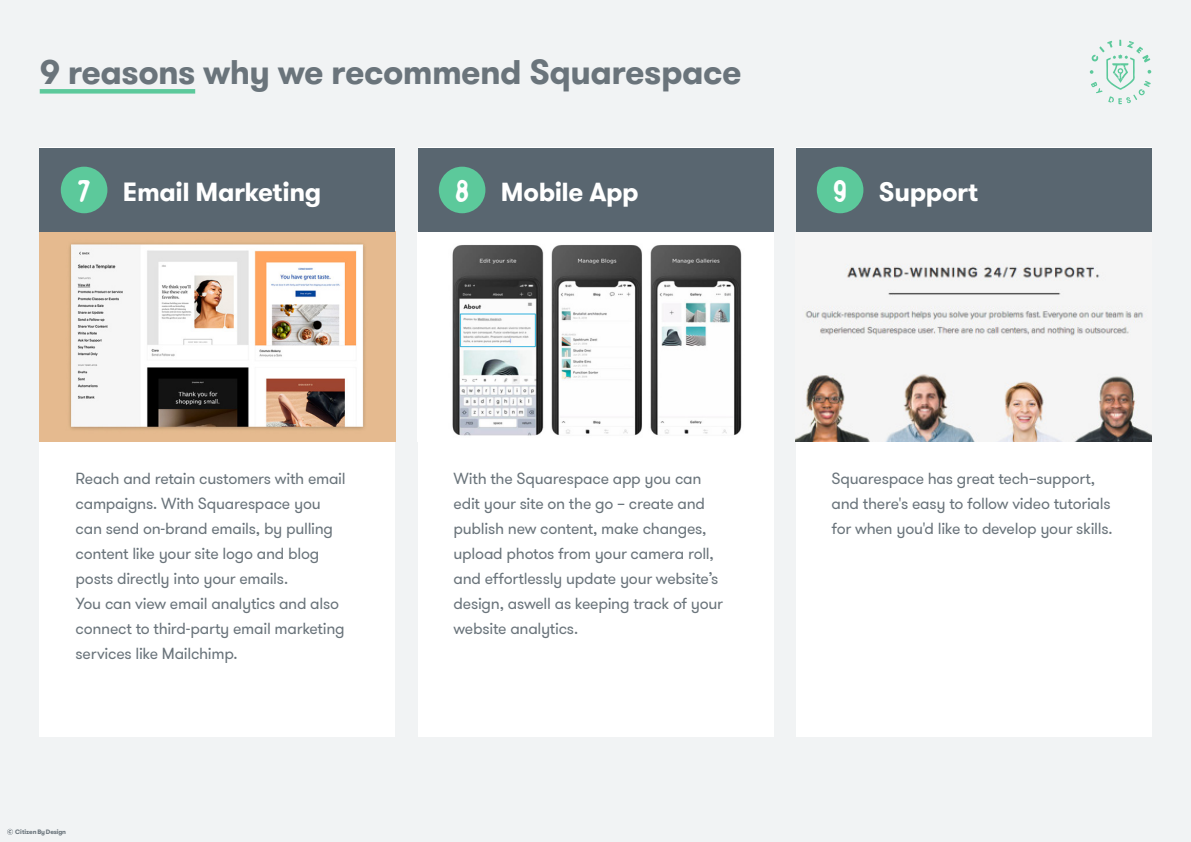
<style>
.page{position:relative;width:1191px;height:842px;background:#f1f3f4}
.page>*{position:absolute;margin:0;border:0;box-sizing:border-box;transform-origin:0 0}
.t1{font:700 34px "GT Walsheim Pro";letter-spacing:-.02em;color:#6a747b}
.t2{font:700 26px "GT Walsheim Pro";letter-spacing:-.015em;color:#fff}
.t3{font:16px/25px "GT Walsheim Pro";letter-spacing:-.015em;color:#6a747b}
.t4{font:700 6.3px "GT Walsheim Pro";letter-spacing:-.02em;color:#6a747b}
.s1{font-family:"CITIZENCAPS Regular";font-weight:400;font-size:32.2px}
</style>
<div class="page">
<div style="left:796px;top:147px;width:355px;height:589px;background:#fff"></div>
<div style="left:418px;top:147px;width:355px;height:589px;background:#fff"></div>
<img style="left:796px;top:263px;width:355px;height:178px">
<img style="left:452px;top:245px;width:290px;height:191px">
<div style="left:796px;top:148px;width:355px;height:84px;background:#596670"></div>
<div style="left:418px;top:148px;width:355px;height:84px;background:#596670"></div>
<div style="left:40px;top:147px;width:355px;height:589px;background:#fff"></div>
<img style="left:40px;top:232px;width:355px;height:209px">
<div style="left:40px;top:148px;width:355px;height:84px;background:#596670"></div>
<svg style="left:7px;top:829px;width:6px;height:6px"></svg>
<svg style="left:1089px;top:40px;width:62px;height:64px"></svg>
<div style="left:817px;top:167px;width:46px;height:46px;background:#5cc99b;border-radius:50%"></div>
<div style="left:439px;top:167px;width:46px;height:46px;background:#5cc99b;border-radius:50%"></div>
<div style="left:61px;top:167px;width:46px;height:46px;background:#5cc99b;border-radius:50%"></div>
<div style="left:40px;top:89px;width:155px;height:5px;background:#5cc99b"></div>
<h1 class="t1" style="left:40px;top:50px;width:703px">9 reasons why we recommend Squarespace</h1>
<h2 class="t2" style="left:77px;top:175px;width:246px"><span class="s1">7</span> Email Marketing</h2>
<p class="t3" style="left:76px;top:466px;width:272px">Reach and retain customers with email campaigns. With Squarespace you can send on-brand emails, by pulling content like your site logo and blog posts directly into your emails.<br>You can view email analytics and also connect to third-party email marketing services like Mailchimp.</p>
<p class="t4" style="left:15px;top:828px;width:52px">Citizen By Design</p>
<h2 class="t2" style="left:454px;top:175px;width:186px"><span class="s1">8</span> Mobile App</h2>
<h2 class="t2" style="left:832px;top:175px;width:147px"><span class="s1">9</span> Support</h2>
<p class="t3" style="left:453px;top:466px;width:271px">With the Squarespace app you can edit your site on the go – create and publish new content, make changes, upload photos from your camera roll, and effortlessly update your website’s design, aswell as keeping track of your website analytics.</p>
<p class="t3" style="left:831px;top:466px;width:282px">Squarespace has great tech–support, and there's easy to follow video tutorials for when you'd like to develop your skills.</p>
</div>
